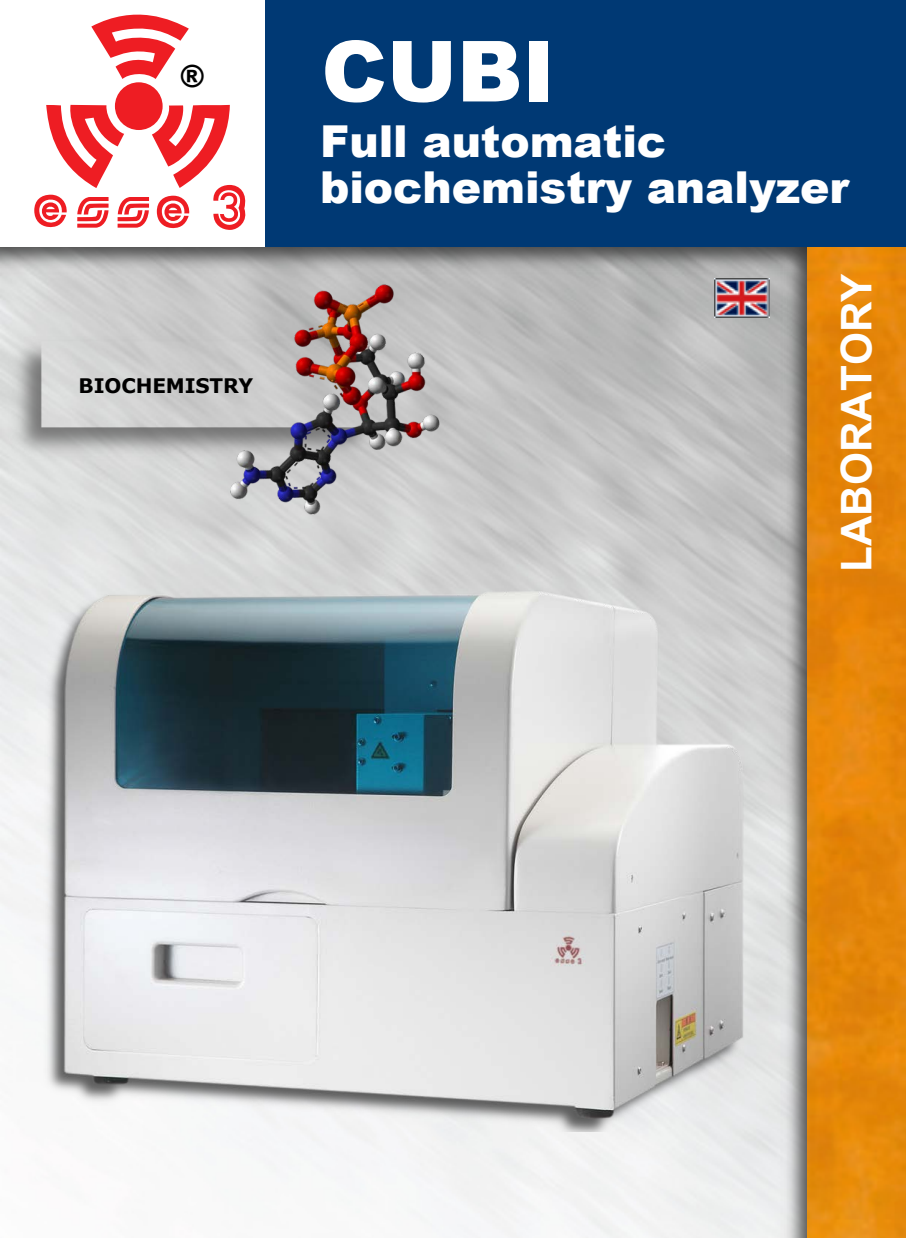
<style>
.page{position:relative;width:906px;height:1238px;background:#fff}
.page>*{position:absolute;margin:0;border:0;box-sizing:border-box;transform-origin:0 0}
.t1{font:900 84.3px "Arial";color:#fff}
.t2{font:900 43.95px/45.8px "Arial";color:#fff}
.t3{font:700 42.3px "Arial";color:#fff}
.t4{font:900 30.45px "Arial";color:#000}
.t5{font:700 19.95px "Verdana";letter-spacing:-.01em;color:#000}
</style>
<div class="page">
<img style="left:0;top:309px;width:745px;height:928px">
<img style="left:34px;top:555px;width:711px;height:576px">
<img style="left:745px;top:309px;width:62px;height:928px">
<img style="left:0;top:247px;width:807px;height:62px">
<div style="left:115px;top:82px;width:48px;height:48px;background:#ee1d23;border-radius:50%"></div>
<svg style="left:91px;top:14px;width:98px;height:65px"></svg>
<svg style="left:34px;top:105px;width:212px;height:125px"></svg>
<img style="left:807px;top:247px;width:99px;height:990px">
<div style="left:265px;top:0;width:641px;height:247px;background:#003974"></div>
<img style="left:714px;top:278px;width:55px;height:39px">
<img style="left:5px;top:332px;width:375px;height:293px">
<img style="left:208px;top:283px;width:245px;height:235px">
<p class="t4" style="left:180px;top:54px;width:26px">®</p>
<p class="t5" style="left:79px;top:373px;width:176px">BIOCHEMISTRY</p>
<h1 class="t1" style="left:321px;top:10px;width:235px">CUBI</h1>
<p class="t2" style="left:320px;top:117px;width:530px">Full automatic biochemistry analyzer</p>
<p class="t3" style="left:829px;top:572px;width:300px;rotate:-90deg">LABORATORY</p>
</div>
